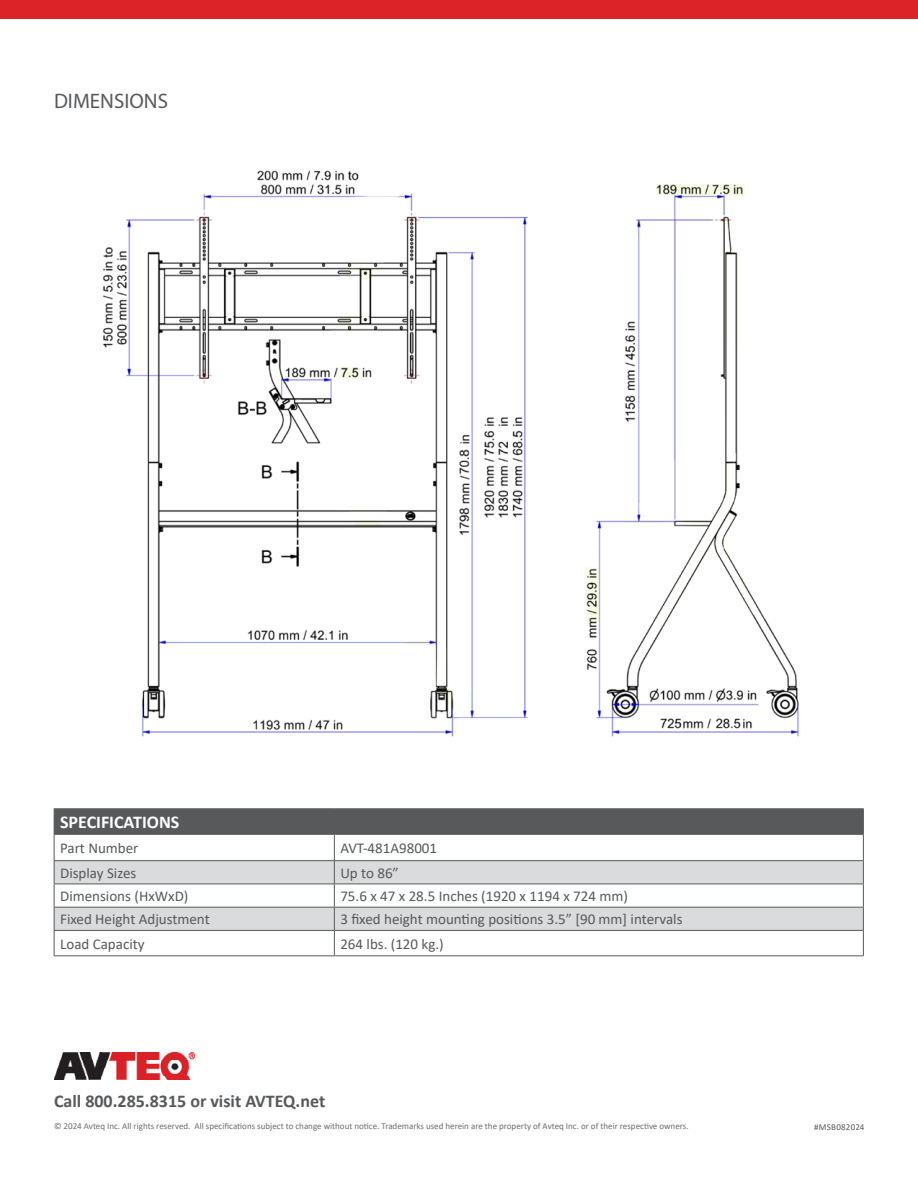
<style>
.page{position:relative;width:918px;height:1188px;background:#fff}
.page>*{position:absolute;margin:0;border:0;box-sizing:border-box;transform-origin:0 0}
.t1{font:21px "Myriad Pro";color:#58595b}
.t2{font:700 18px "Calibri";color:#58595b}
.t3{font:700 18px "Calibri";color:#fff}
.t4{font:15px "Calibri";color:#58595b}
.t5{font:9px "Calibri";color:#6d6e71}
.t6{font:9px "Calibri";letter-spacing:.02em;color:#58595b}
</style>
<div class="page">
<div style="left:0;top:0;width:918px;height:19px;background:#db2328"></div>
<img style="left:54px;top:1053px;width:140px;height:26px">
<hr style="left:54px;top:955px;width:280px;height:1px;background:#58595b">
<hr style="left:334px;top:955px;width:530px;height:1px;background:#58595b">
<hr style="left:54px;top:808px;width:280px;height:1px;background:#58595b">
<hr style="left:334px;top:808px;width:530px;height:1px;background:#58595b">
<svg style="left:54px;top:809px;width:810px;height:146px"></svg>
<hr style="left:54px;top:834px;width:280px;height:1px;background:#58595b">
<hr style="left:334px;top:834px;width:530px;height:1px;background:#58595b">
<img style="left:103px;top:170px;width:696px;height:567px">
<h1 class="t1" style="left:54px;top:88px;width:116px">DIMENSIONS</h1>
<p class="t3" style="left:60px;top:810px;width:121px">SPECIFICATIONS</p>
<p class="t4" style="left:60px;top:838px;width:80px">Part Number</p>
<p class="t4" style="left:340px;top:838px;width:98px">AVT-481A98001</p>
<p class="t4" style="left:60px;top:863px;width:78px">Display Sizes</p>
<p class="t4" style="left:340px;top:863px;width:60px">Up to 86”</p>
<p class="t4" style="left:60px;top:886px;width:130px">Dimensions (HxWxD)</p>
<p class="t4" style="left:340px;top:886px;width:289px">75.6 x 47 x 28.5 Inches (1920 x 1194 x 724 mm)</p>
<p class="t4" style="left:60px;top:909px;width:151px">Fixed Height Adjustment</p>
<p class="t4" style="left:340px;top:909px;width:344px">3 fixed height mounting positions 3.5” [90 mm] intervals</p>
<p class="t4" style="left:60px;top:933px;width:86px">Load Capacity</p>
<p class="t4" style="left:340px;top:933px;width:105px">264 lbs. (120 kg.)</p>
<p class="t2" style="left:54px;top:1088px;width:273px">Call 800.285.8315 or visit AVTEQ.net</p>
<p class="t5" style="left:54px;top:1120px;width:636px">© 2024 Avteq Inc. All rights reserved. All specifications subject to change without notice. Trademarks used herein are the property of Avteq Inc. or of their respective owners.</p>
<p class="t6" style="left:814px;top:1121px;width:52px">#MSB082024</p>
</div>
